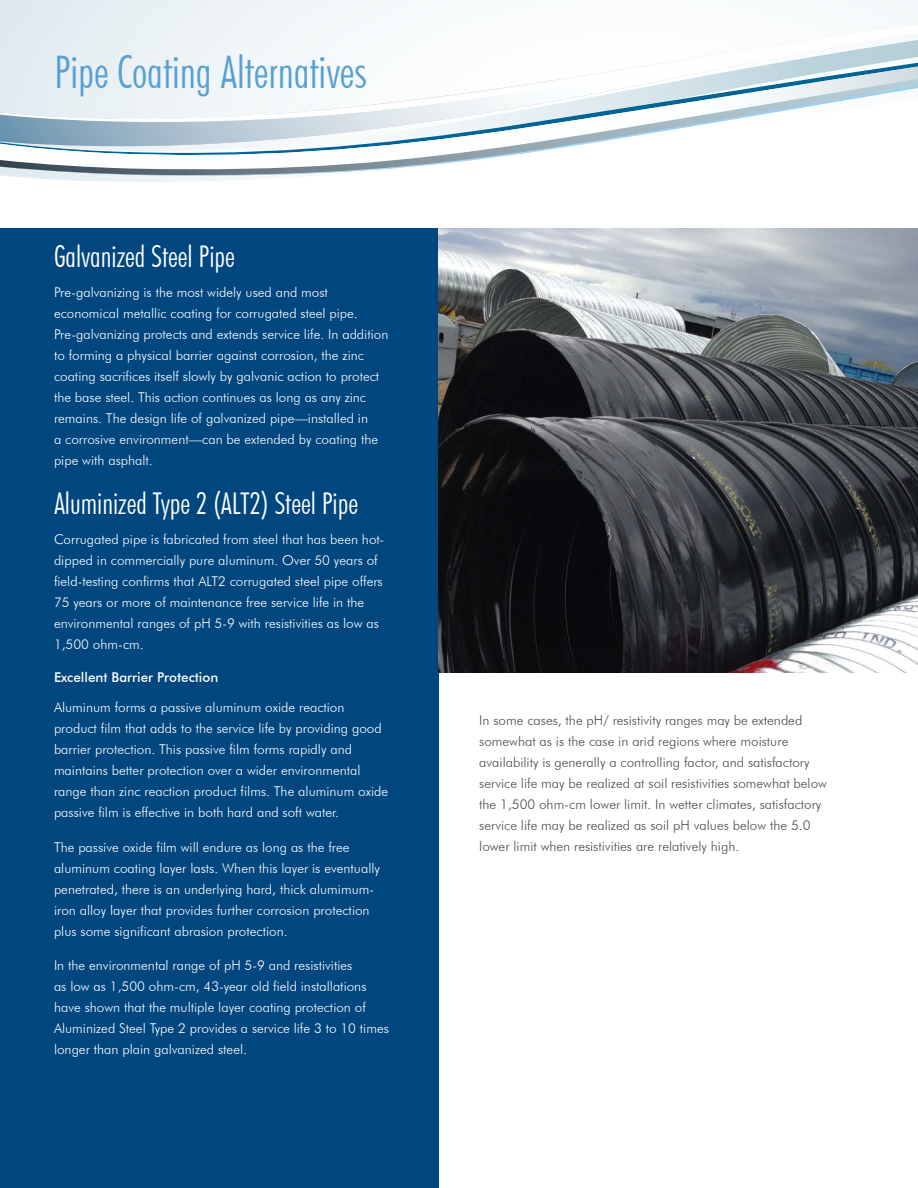
<style>
.page{position:relative;width:918px;height:1188px;background:#fff}
.page>*{position:absolute;margin:0;border:0;box-sizing:border-box;transform-origin:0 0}
.t1{font:300 condensed 45px "Futura BT";color:#56a0d3}
.t2{font:300 condensed 30px "Futura BT";color:#fff}
.t3{font:300 13.5px/21px "Futura BT";color:#fff}
.t4{font:300 13.5px/21px "Futura BT";color:#4d4d4f}
.t5{font:500 13.5px "Futura BT";color:#fff}
</style>
<div class="page">
<svg style="left:22px;top:177px;width:261px;height:5px"></svg>
<svg style="left:0;top:6px;width:918px;height:6px;fill:#f5f9fa"></svg>
<svg style="left:0;top:14px;width:918px;height:5px"></svg>
<svg style="left:0;top:19px;width:918px;height:158px"></svg>
<div style="left:0;top:229px;width:439px;height:959px;background:#00467f"></div>
<img style="left:439px;top:229px;width:479px;height:443px">
<h1 class="t1" style="left:54px;top:45px;width:314px">Pipe Coating Alternatives</h1>
<h2 class="t2" style="left:54px;top:238px;width:182px">Galvanized Steel Pipe</h2>
<p class="t3" style="left:54px;top:281px;width:336px">Pre-galvanizing is the most widely used and most economical metallic coating for corrugated steel pipe.<br>Pre-galvanizing protects and extends service life. In addition to forming a physical barrier against corrosion, the zinc coating sacrifices itself slowly by galvanic action to protect the base steel. This action continues as long as any zinc remains. The design life of galvanized pipe—installed in<br>a corrosive environment—can be extended by coating the pipe with asphalt.</p>
<h2 class="t2" style="left:54px;top:485px;width:306px">Aluminized Type 2 (ALT2) Steel Pipe</h2>
<p class="t3" style="left:54px;top:529px;width:332px">Corrugated pipe is fabricated from steel that has been hot&shy;dipped in commercially pure aluminum. Over 50 years of field-testing confirms that ALT2 corrugated steel pipe offers 75 years or more of maintenance free service life in the environmental ranges of pH 5-9 with resistivities as low as 1,500 ohm-cm.</p>
<p class="t5" style="left:54px;top:669px;width:166px">Excellent Barrier Protection</p>
<p class="t3" style="left:54px;top:697px;width:336px">Aluminum forms a passive aluminum oxide reaction product film that adds to the service life by providing good barrier protection. This passive film forms rapidly and maintains better protection over a wider environmental range than zinc reaction product films. The aluminum oxide passive film is effective in both hard and soft water.</p>
<p class="t3" style="left:54px;top:836px;width:327px">The passive oxide film will endure as long as the free aluminum coating layer lasts. When this layer is eventually penetrated, there is an underlying hard, thick alumimum&shy;iron alloy layer that provides further corrosion protection plus some significant abrasion protection.</p>
<p class="t3" style="left:54px;top:955px;width:336px">In the environmental range of pH 5-9 and resistivities<br>as low as 1,500 ohm-cm, 43-year old field installations have shown that the multiple layer coating protection of Aluminized Steel Type 2 provides a service life 3 to 10 times longer than plain galvanized steel.</p>
<p class="t4" style="left:479px;top:709px;width:349px">In some cases, the pH/ resistivity ranges may be extended somewhat as is the case in arid regions where moisture availability is generally a controlling factor, and satisfactory service life may be realized at soil resistivities somewhat below the 1,500 ohm-cm lower limit. In wetter climates, satisfactory service life may be realized as soil pH values below the 5.0 lower limit when resistivities are relatively high.</p>
</div>
